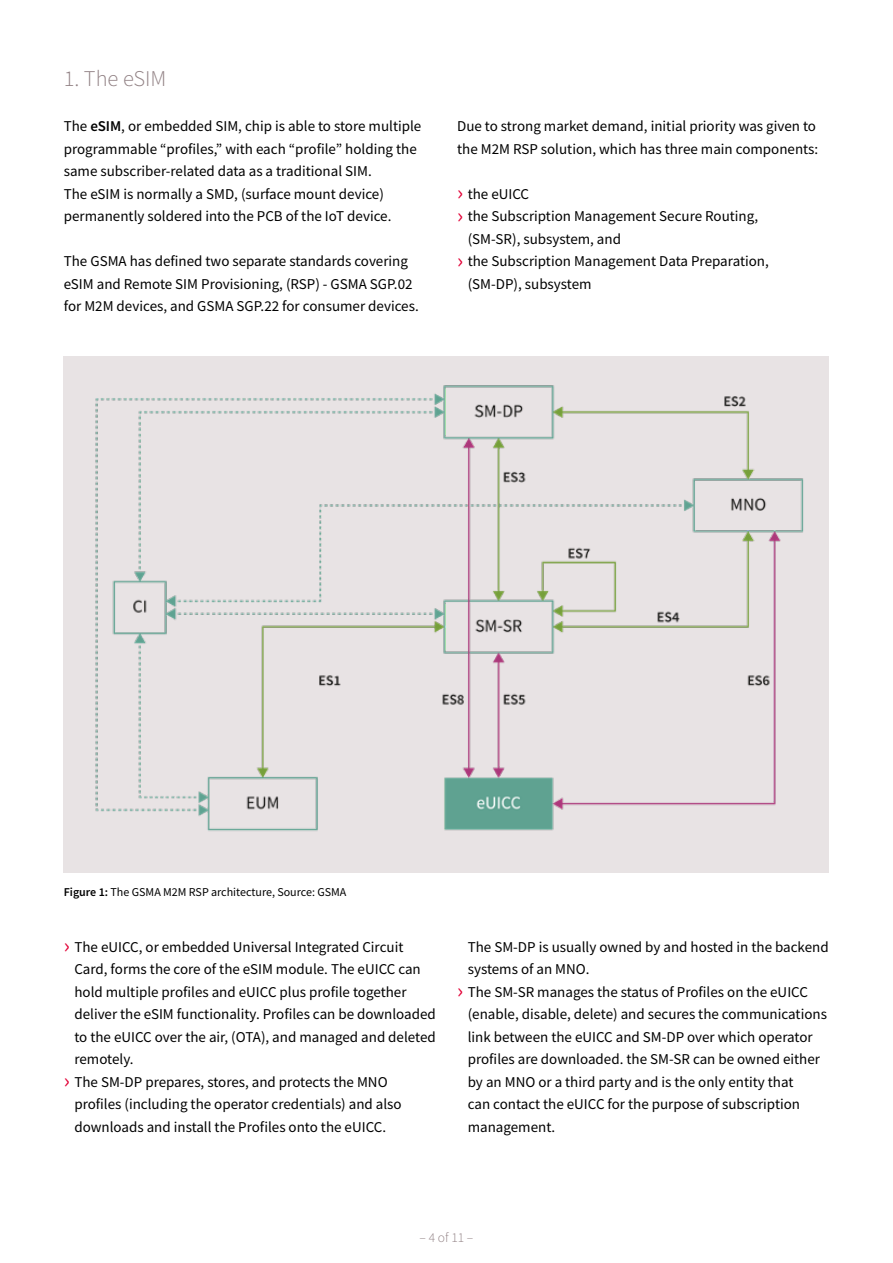
<style>
.page{position:relative;width:893px;height:1263px;background:#fff}
.page>*{position:absolute;margin:0;border:0;box-sizing:border-box;transform-origin:0 0}
.t1{font:300 22.5px "Source Sans Pro";color:#928285}
.t2{font:15px/22.5px "Source Sans Pro";color:#000}
.t3{font:300 13.5px "Source Sans Pro";color:#928285}
.t4{font:12px "Source Sans Pro";color:#000}
.s1{font-weight:600}
.s2{font-size:22.5px;color:#e20036}
</style>
<div class="page">
<div style="left:64px;top:356px;width:765px;height:511px;background:#e8e3e4"></div>
<h1 class="t1" style="left:64px;top:65px;width:104px">1. The eSIM</h1>
<p class="t2" style="left:64px;top:115px;width:359px">The <span class="s1">eSIM</span>, or embedded SIM, chip is able to store multiple programmable “profiles,” with each “profile” holding the same subscriber-related data as a traditional SIM.<br>The eSIM is normally a SMD, (surface mount device) permanently soldered into the PCB of the IoT device.</p>
<p class="t2" style="left:64px;top:250px;width:356px">The GSMA has defined two separate standards covering eSIM and Remote SIM Provisioning, (RSP) - GSMA SGP.02 for M2M devices, and GSMA SGP.22 for consumer devices.</p>
<p class="t2" style="left:457px;top:115px;width:363px">Due to strong market demand, initial priority was given to the M2M RSP solution, which has three main components:</p>
<p class="t2" style="left:457px;top:182px;width:74px"><span class="s2">›</span> the eUICC</p>
<p class="t2" style="left:457px;top:205px;width:302px"><span class="s2">›</span> the Subscription Management Secure Routing,</p>
<p class="t2" style="left:468px;top:227px;width:155px">(SM-SR), subsystem, and</p>
<p class="t2" style="left:457px;top:250px;width:313px"><span class="s2">›</span> the Subscription Management Data Preparation,</p>
<p class="t2" style="left:468px;top:272px;width:125px">(SM-DP), subsystem</p>
<p class="t4" style="left:64px;top:885px;width:284px"><span class="s1">Figure 1:</span> The GSMA M2M RSP architecture, Source: GSMA</p>
<p class="t2" style="left:64px;top:935px;width:341px"><span class="s2">›</span> The eUICC, or embedded Universal Integrated Circuit</p>
<p class="t2" style="left:74px;top:958px;width:348px">Card, forms the core of the eSIM module. The eUICC can</p>
<p class="t2" style="left:74px;top:980px;width:334px">hold multiple profiles and eUICC plus profile together</p>
<p class="t2" style="left:74px;top:1003px;width:363px">deliver the eSIM functionality. Profiles can be downloaded</p>
<p class="t2" style="left:74px;top:1025px;width:363px">to the eUICC over the air, (OTA), and managed and deleted</p>
<p class="t2" style="left:74px;top:1048px;width:61px">remotely.</p>
<p class="t2" style="left:64px;top:1070px;width:325px"><span class="s2">›</span> The SM-DP prepares, stores, and protects the MNO</p>
<p class="t2" style="left:74px;top:1093px;width:329px">profiles (including the operator credentials) and also</p>
<p class="t2" style="left:74px;top:1115px;width:313px">downloads and install the Profiles onto the eUICC.</p>
<p class="t2" style="left:468px;top:935px;width:362px">The SM-DP is usually owned by and hosted in the backend</p>
<p class="t2" style="left:468px;top:958px;width:123px">systems of an MNO.</p>
<p class="t2" style="left:457px;top:980px;width:352px"><span class="s2">›</span> The SM-SR manages the status of Profiles on the eUICC</p>
<p class="t2" style="left:468px;top:1003px;width:361px">(enable, disable, delete) and secures the communications</p>
<p class="t2" style="left:468px;top:1025px;width:346px">link between the eUICC and SM-DP over which operator</p>
<p class="t2" style="left:468px;top:1048px;width:354px">profiles are downloaded. the SM-SR can be owned either</p>
<p class="t2" style="left:468px;top:1070px;width:327px">by an MNO or a third party and is the only entity that</p>
<p class="t2" style="left:468px;top:1093px;width:334px">can contact the eUICC for the purpose of subscription</p>
<p class="t2" style="left:468px;top:1115px;width:89px">management.</p>
<p class="t3" style="left:419px;top:1229px;width:55px">– 4 of 11 –</p>
</div>
